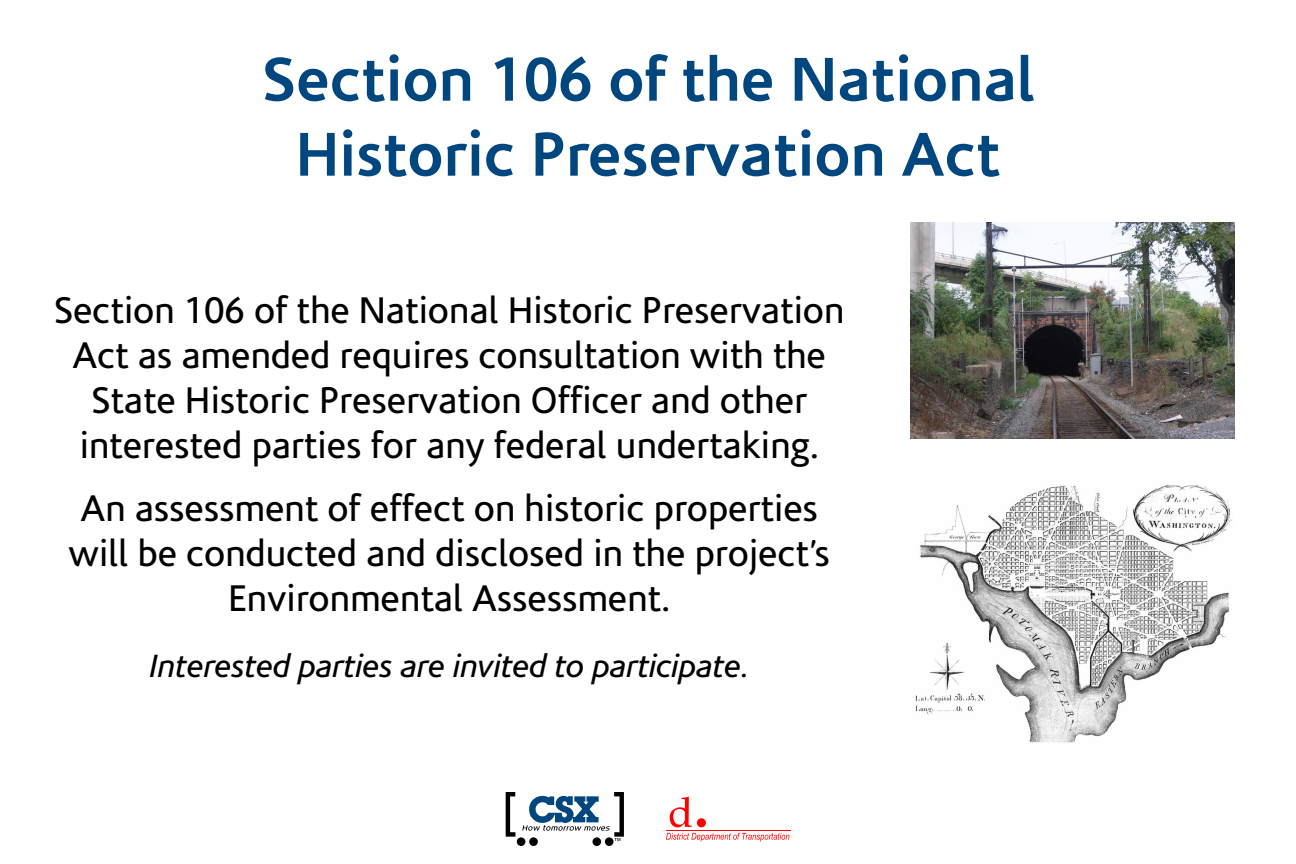
<style>
.page{position:relative;width:1296px;height:864px;background:#fff}
.page>*{position:absolute;margin:0;border:0;box-sizing:border-box;transform-origin:0 0}
.t1{font:700 62.5px/75px "Corisande";color:#00467f;text-align:center}
.t2{font:37.5px/45px "Corisande";letter-spacing:-.005em;color:#000;text-align:center}
.t3{font:italic 32.5px "Corisande";letter-spacing:-.005em;color:#000}
</style>
<div class="page">
<div style="left:517px;top:837px;width:8px;height:9px;background:#000;border-radius:50%"></div>
<div style="left:529px;top:837px;width:9px;height:9px;background:#000;border-radius:50%"></div>
<div style="left:592px;top:837px;width:9px;height:9px;background:#000;border-radius:50%"></div>
<div style="left:605px;top:837px;width:9px;height:9px;background:#000;border-radius:50%"></div>
<svg style="left:506px;top:792px;width:9px;height:45px"></svg>
<svg style="left:522px;top:792px;width:102px;height:49px"></svg>
<svg style="left:670px;top:796px;width:22px;height:31px"></svg>
<div style="left:697px;top:818px;width:9px;height:9px;background:#f00;border-radius:50%"></div>
<hr style="left:666px;top:830px;width:124px;height:1px;background:#f00">
<svg style="left:666px;top:833px;width:123px;height:9px"></svg>
<img style="left:910px;top:223px;width:324px;height:216px">
<img style="left:915px;top:484px;width:318px;height:259px">
<h1 class="t1" style="left:262px;top:42px;width:773px">Section 106 of the National<br>Historic Preservation Act</h1>
<p class="t2" style="left:54px;top:289px;width:792px">Section 106 of the National Historic Preservation Act as amended requires consultation with the State Historic Preservation Officer and other interested parties for any federal undertaking.</p>
<p class="t2" style="left:68px;top:487px;width:763px">An assessment of effect on historic properties will be conducted and disclosed in the project’s<br>Environmental Assessment.</p>
<p class="t3" style="left:149px;top:649px;width:601px">Interested parties are invited to participate.</p>
</div>
